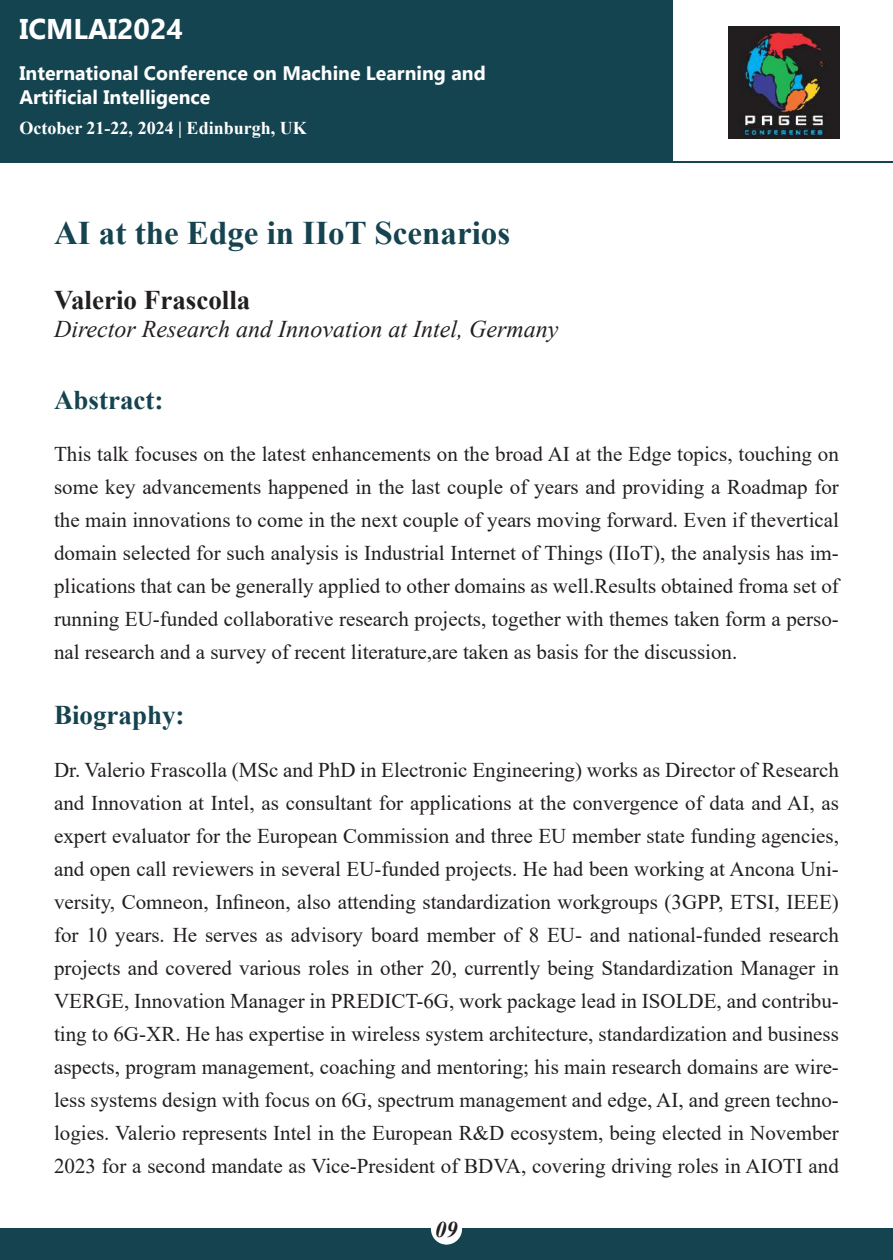
<style>
.page{position:relative;width:893px;height:1260px;background:#fff}
.page>*{position:absolute;margin:0;border:0;box-sizing:border-box;transform-origin:0 0}
.t1{font:700 33px "Times New Roman";color:#15434f}
.t2{font:700 28.5px "Gadugi";color:#fff}
.t3{font:700 27px "Times New Roman";color:#15434f}
.t4{font:700 27px "Times New Roman";color:#231f20}
.t5{font:italic 24px "Times New Roman";color:#231f20}
.t6{font:italic 700 22.5px "Times New Roman";color:#231f20}
.t7{font:21px/33px "Times New Roman";color:#231f20;text-align:justify}
.t8{font:700 19.5px/24px "Gadugi";color:#fff}
.t9{font:700 18px "Times New Roman";color:#fff}
</style>
<div class="page">
<div style="left:0;top:1229px;width:892px;height:31px;background:#15434f"></div>
<div style="left:431px;top:1214px;width:31px;height:31px;background:#fff;border-radius:50%"></div>
<div style="left:1px;top:0;width:801px;height:163px;background:#144450"></div>
<div style="left:673px;top:0;width:219px;height:163px;background:#fff"></div>
<img style="left:728px;top:27px;width:111px;height:111px">
<hr style="left:644px;top:161px;width:248px;height:2px;background:#15434f">
<h2 class="t2" style="left:19px;top:11px;width:165px">ICMLAI2024</h2>
<p class="t8" style="left:19px;top:61px;width:468px">International Conference on Machine Learning and<br>Artificial Intelligence</p>
<p class="t9" style="left:19px;top:115px;width:289px">October 21-22, 2024 | Edinburgh, UK</p>
<h1 class="t1" style="left:54px;top:209px;width:457px">AI at the Edge in IIoT Scenarios</h1>
<p class="t4" style="left:54px;top:280px;width:198px">Valerio Frascolla</p>
<p class="t5" style="left:54px;top:313px;width:506px">Director Research and Innovation at Intel, Germany</p>
<p class="t3" style="left:54px;top:380px;width:111px">Abstract:</p>
<p class="t7" style="left:54px;top:437px;width:786px">This talk focuses on the latest enhancements on the broad AI at the Edge topics, touching on some key advancements happened in the last couple of years and providing a Roadmap for the main innovations to come in the next couple of years moving forward. Even if thevertical domain selected for such analysis is Industrial Internet of Things (IIoT), the analysis has im&shy;plications that can be generally applied to other domains as well.Results obtained froma set of running EU-funded collaborative research projects, together with themes taken form a perso&shy;nal research and a survey of recent literature,are taken as basis for the discussion.</p>
<p class="t3" style="left:54px;top:696px;width:132px">Biography:</p>
<p class="t7" style="left:54px;top:753px;width:786px">Dr. Valerio Frascolla (MSc and PhD in Electronic Engineering) works as Director of Research and Innovation at Intel, as consultant for applications at the convergence of data and AI, as expert evaluator for the European Commission and three EU member state funding agencies, and open call reviewers in several EU-funded projects. He had been working at Ancona Uni&shy;versity, Comneon, Infineon, also attending standardization workgroups (3GPP, ETSI, IEEE) for 10 years. He serves as advisory board member of 8 EU- and national-funded research projects and covered various roles in other 20, currently being Standardization Manager in VERGE, Innovation Manager in PREDICT-6G, work package lead in ISOLDE, and contribu&shy;ting to 6G-XR. He has expertise in wireless system architecture, standardization and business aspects, program management, coaching and mentoring; his main research domains are wire&shy;less systems design with focus on 6G, spectrum management and edge, AI, and green techno&shy;logies. Valerio represents Intel in the European R&amp;D ecosystem, being elected in November 2023 for a second mandate as Vice-President of BDVA, covering driving roles in AIOTI and</p>
<p class="t6" style="left:435px;top:1214px;width:24px">09</p>
</div>
